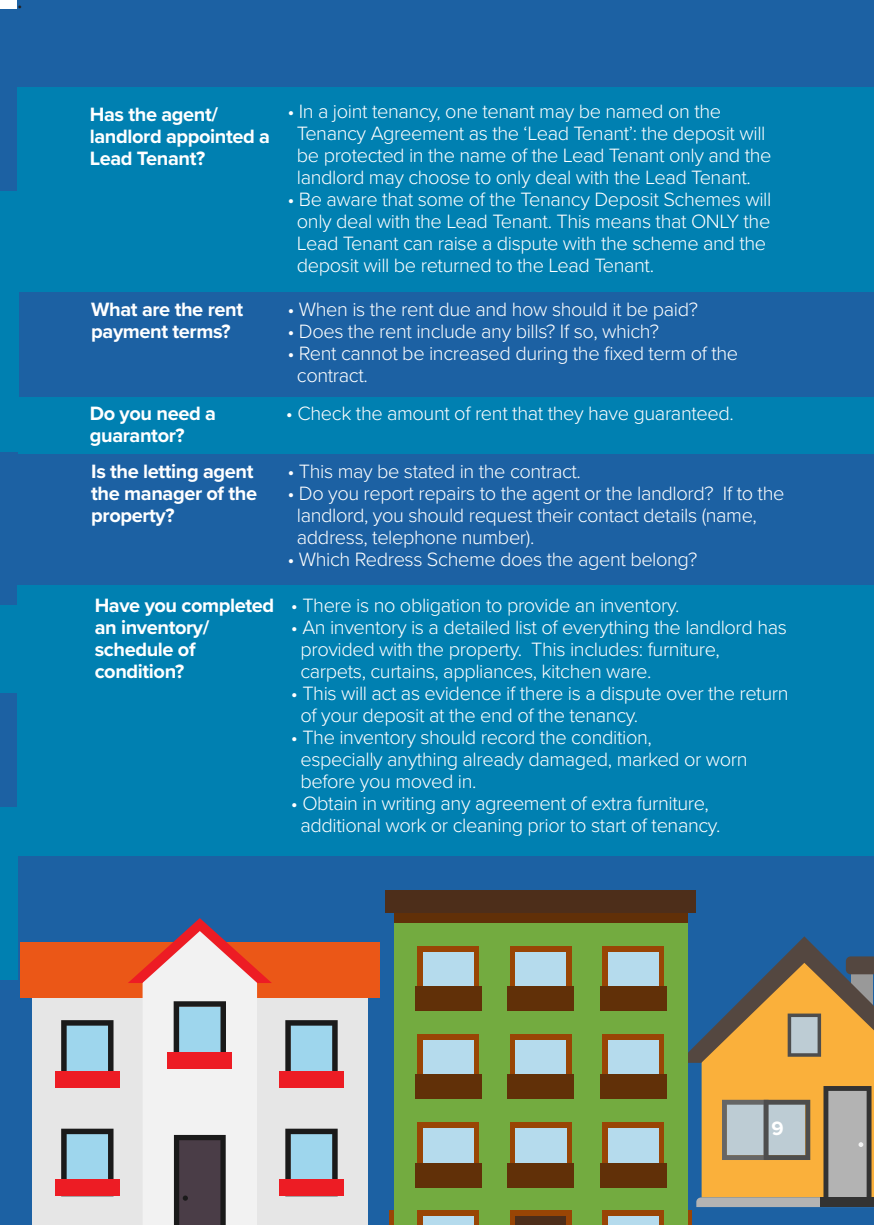
<style>
.page{position:relative;width:874px;height:1225px;background:#fff}
.page>*{position:absolute;margin:0;border:0;box-sizing:border-box;transform-origin:0 0}
.t1{font:24px "Minion Pro";color:#231f20}
.t2{font:300 20px/22px "Proxima Nova";letter-spacing:-.02em;color:#fff}
.t3{font:700 20px/22px "Proxima Nova";letter-spacing:-.02em;color:#fff}
</style>
<div class="page">
<div style="left:17px;top:0;width:856px;height:1225px;background:#1c61a3"></div>
<div style="left:17px;top:585px;width:856px;height:270px;background:#0080b1"></div>
<div style="left:17px;top:88px;width:856px;height:204px;background:#0080b1"></div>
<div style="left:18px;top:397px;width:855px;height:56px;background:#0080b1"></div>
<svg style="left:687px;top:936px;width:186px;height:271px"></svg>
<div style="left:389px;top:1210px;width:62px;height:15px;background:#994505"></div>
<svg style="left:687px;top:1210px;width:4px;height:15px"></svg>
<div style="left:394px;top:901px;width:293px;height:324px;background:#73ab40"></div>
<div style="left:385px;top:890px;width:310px;height:23px;background:#4d2e1a"></div>
<div style="left:394px;top:913px;width:293px;height:10px;background:#613008"></div>
<div style="left:417px;top:946px;width:62px;height:62px;background:#994505"></div>
<div style="left:423px;top:952px;width:50px;height:50px;background:#b5dbed"></div>
<div style="left:510px;top:946px;width:61px;height:62px;background:#994505"></div>
<div style="left:515px;top:952px;width:51px;height:50px;background:#b5dbed"></div>
<div style="left:602px;top:946px;width:61px;height:62px;background:#994505"></div>
<div style="left:607px;top:952px;width:51px;height:50px;background:#b5dbed"></div>
<div style="left:417px;top:1034px;width:62px;height:62px;background:#994505"></div>
<div style="left:423px;top:1040px;width:50px;height:50px;background:#b5dbed"></div>
<div style="left:510px;top:1034px;width:61px;height:62px;background:#994505"></div>
<div style="left:515px;top:1040px;width:51px;height:50px;background:#b5dbed"></div>
<div style="left:602px;top:1034px;width:61px;height:62px;background:#994505"></div>
<div style="left:607px;top:1040px;width:51px;height:50px;background:#b5dbed"></div>
<div style="left:417px;top:1122px;width:62px;height:62px;background:#994505"></div>
<div style="left:423px;top:1128px;width:50px;height:50px;background:#b5dbed"></div>
<div style="left:510px;top:1122px;width:61px;height:62px;background:#994505"></div>
<div style="left:515px;top:1128px;width:51px;height:50px;background:#b5dbed"></div>
<div style="left:602px;top:1122px;width:61px;height:62px;background:#994505"></div>
<div style="left:607px;top:1128px;width:51px;height:50px;background:#b5dbed"></div>
<div style="left:417px;top:1210px;width:62px;height:15px;background:#994505"></div>
<div style="left:423px;top:1216px;width:50px;height:9px;background:#b5dbed"></div>
<div style="left:510px;top:1210px;width:61px;height:15px;background:#994505"></div>
<div style="left:515px;top:1216px;width:51px;height:9px;background:#4d2e1a"></div>
<div style="left:602px;top:1210px;width:61px;height:15px;background:#994505"></div>
<div style="left:607px;top:1216px;width:51px;height:9px;background:#b5dbed"></div>
<div style="left:415px;top:986px;width:66px;height:24px;background:#613008"></div>
<div style="left:507px;top:986px;width:67px;height:24px;background:#613008"></div>
<div style="left:599px;top:986px;width:67px;height:24px;background:#613008"></div>
<div style="left:415px;top:1074px;width:66px;height:24px;background:#613008"></div>
<div style="left:507px;top:1074px;width:67px;height:24px;background:#613008"></div>
<div style="left:599px;top:1074px;width:67px;height:24px;background:#613008"></div>
<div style="left:415px;top:1162px;width:66px;height:25px;background:#613008"></div>
<div style="left:507px;top:1162px;width:67px;height:25px;background:#613008"></div>
<div style="left:599px;top:1162px;width:67px;height:25px;background:#613008"></div>
<div style="left:32px;top:997px;width:335px;height:228px;background:#e6e6e6"></div>
<div style="left:20px;top:942px;width:359px;height:55px;background:#eb5717"></div>
<svg style="left:61px;top:1020px;width:52px;height:51px;background:#78a0b0"></svg>
<div style="left:55px;top:1071px;width:65px;height:16px;background:#ed1c24"></div>
<svg style="left:61px;top:1128px;width:52px;height:51px;background:#79a0b0"></svg>
<div style="left:55px;top:1179px;width:65px;height:17px;background:#ed1c24"></div>
<svg style="left:285px;top:1020px;width:52px;height:51px;background:#79a0b1"></svg>
<div style="left:279px;top:1071px;width:64px;height:16px;background:#ed1c24"></div>
<svg style="left:285px;top:1128px;width:52px;height:51px;background:#7aa1b1"></svg>
<div style="left:279px;top:1179px;width:64px;height:17px;background:#ed1c24"></div>
<svg style="left:128px;top:918px;width:144px;height:307px"></svg>
<div style="left:0;top:10px;width:17px;height:1215px;background:#1c61a3"></div>
<div style="left:0;top:807px;width:17px;height:173px;background:#0080b1"></div>
<div style="left:0;top:191px;width:18px;height:261px;background:#0080b1"></div>
<div style="left:0;top:605px;width:17px;height:88px;background:#0080b1"></div>
<p class="t1" style="left:17px;top:-16px;width:7px">.</p>
<p class="t3" style="left:90px;top:103px;width:182px">Has the agent/ landlord appointed a<br>Lead Tenant?</p>
<p class="t2" style="left:287px;top:99px;width:435px">• In a joint tenancy, one tenant may be named on the</p>
<p class="t2" style="left:297px;top:121px;width:476px">Tenancy Agreement as the ‘Lead Tenant’: the deposit will be protected in the name of the Lead Tenant only and the landlord may choose to only deal with the Lead Tenant.</p>
<p class="t2" style="left:297px;top:187px;width:476px;text-indent:-10px">• Be aware that some of the Tenancy Deposit Schemes will only deal with the Lead Tenant. This means that ONLY the Lead Tenant can raise a dispute with the scheme and the deposit will be returned to the Lead Tenant.</p>
<p class="t3" style="left:91px;top:298px;width:153px">What are the rent payment terms?</p>
<p class="t2" style="left:287px;top:298px;width:412px">• When is the rent due and how should it be paid?</p>
<p class="t2" style="left:287px;top:320px;width:373px">• Does the rent include any bills? If so, which?</p>
<p class="t2" style="left:297px;top:342px;width:442px;text-indent:-10px">• Rent cannot be increased during the fixed term of the contract.</p>
<p class="t3" style="left:90px;top:402px;width:128px">Do you need a</p>
<p class="t3" style="left:90px;top:424px;width:96px">guarantor?</p>
<p class="t2" style="left:286px;top:401px;width:449px">• Check the amount of rent that they have guaranteed.</p>
<p class="t3" style="left:91px;top:459px;width:167px">Is the letting agent the manager of the property?</p>
<p class="t2" style="left:287px;top:459px;width:295px">• This may be stated in the contract.</p>
<p class="t2" style="left:297px;top:481px;width:489px;text-indent:-10px">• Do you report repairs to the agent or the landlord? If to the landlord, you should request their contact details (name, address, telephone number).</p>
<p class="t2" style="left:287px;top:547px;width:411px">• Which Redress Scheme does the agent belong?</p>
<p class="t3" style="left:95px;top:593px;width:181px">Have you completed an inventory/</p>
<p class="t3" style="left:95px;top:637px;width:102px">schedule of</p>
<p class="t3" style="left:95px;top:659px;width:91px">condition?</p>
<p class="t2" style="left:291px;top:593px;width:390px">• There is no obligation to provide an inventory.</p>
<p class="t2" style="left:300px;top:615px;width:488px;text-indent:-10px">• An inventory is a detailed list of everything the landlord has provided with the property. This includes: furniture,</p>
<p class="t2" style="left:300px;top:659px;width:352px">carpets, curtains, appliances, kitchen ware.</p>
<p class="t2" style="left:300px;top:681px;width:489px;text-indent:-10px">• This will act as evidence if there is a dispute over the return of your deposit at the end of the tenancy.</p>
<p class="t2" style="left:291px;top:725px;width:362px">• The inventory should record the condition,</p>
<p class="t2" style="left:300px;top:747px;width:448px">especially anything already damaged, marked or worn before you moved in.</p>
<p class="t2" style="left:291px;top:791px;width:419px">• Obtain in writing any agreement of extra furniture,</p>
<p class="t2" style="left:300px;top:813px;width:421px">additional work or cleaning prior to start of tenancy.</p>
<p class="t3" style="left:771px;top:1116px;width:14px">9</p>
</div>
